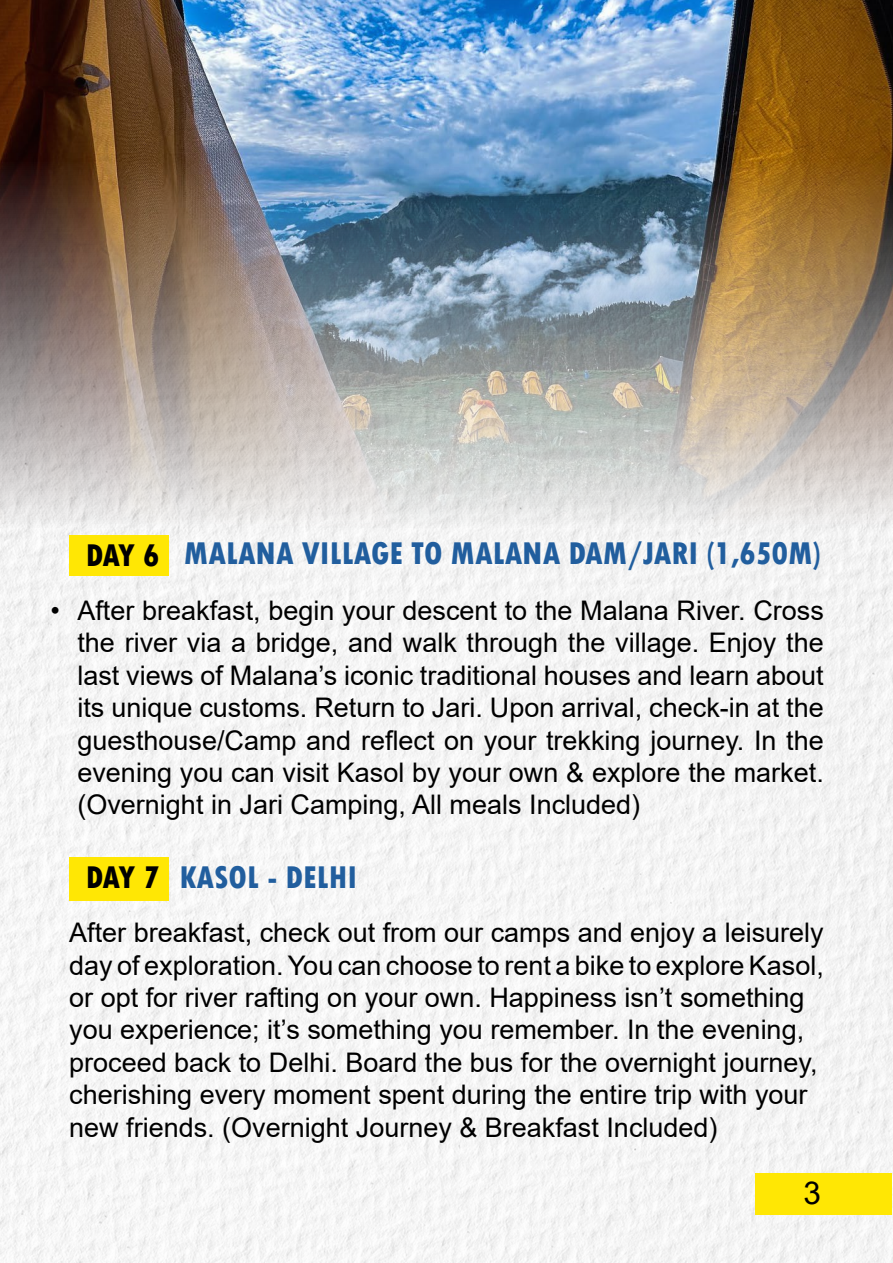
<style>
.page{position:relative;width:893px;height:1263px;background:#fff}
.page>*{position:absolute;margin:0;border:0;box-sizing:border-box;transform-origin:0 0}
.t1{font:800 condensed 33px "Tw Cen";color:#215e9e}
.t2{font:31.5px "Arial";color:#000}
.t3{font:27px/32.4px "Arial";color:#000}
.s1{color:#000}
</style>
<div class="page">
<img style="left:0;top:528px;width:893px;height:735px">
<img style="left:0;top:0;width:893px;height:528px">
<div style="left:69px;top:857px;width:100px;height:44px;background:#ffe704"></div>
<div style="left:69px;top:535px;width:100px;height:40px;background:#ffe704"></div>
<div style="left:755px;top:1173px;width:137px;height:42px;background:#ffe704"></div>
<p class="t1" style="left:86px;top:533px;width:737px"><span class="s1">DAY 6</span> MALANA VILLAGE TO MALANA DAM/JARI (1,650M)</p>
<p class="t3" style="left:77px;top:594px;width:748px;text-align:justify;text-indent:-27px">• After breakfast, begin your descent to the Malana River. Cross the river via a bridge, and walk through the village. Enjoy the last views of Malana’s iconic traditional houses and learn about its unique customs. Return to Jari. Upon arrival, check-in at the guesthouse/Camp and reflect on your trekking journey. In the evening you can visit Kasol by your own &amp; explore the market. (Overnight in Jari Camping, All meals Included)</p>
<p class="t1" style="left:86px;top:858px;width:273px"><span class="s1">DAY 7</span> KASOL - DELHI</p>
<p class="t3" style="left:69px;top:916px;width:756px">After breakfast, check out from our camps and enjoy a leisurely day of exploration. You can choose to rent a bike to explore Kasol, or opt for river rafting on your own. Happiness isn’t something you experience; it’s something you remember. In the evening, proceed back to Delhi. Board the bus for the overnight journey, cherishing every moment spent during the entire trip with your new friends. (Overnight Journey &amp; Breakfast Included)</p>
<p class="t2" style="left:803px;top:1171px;width:19px">3</p>
</div>
